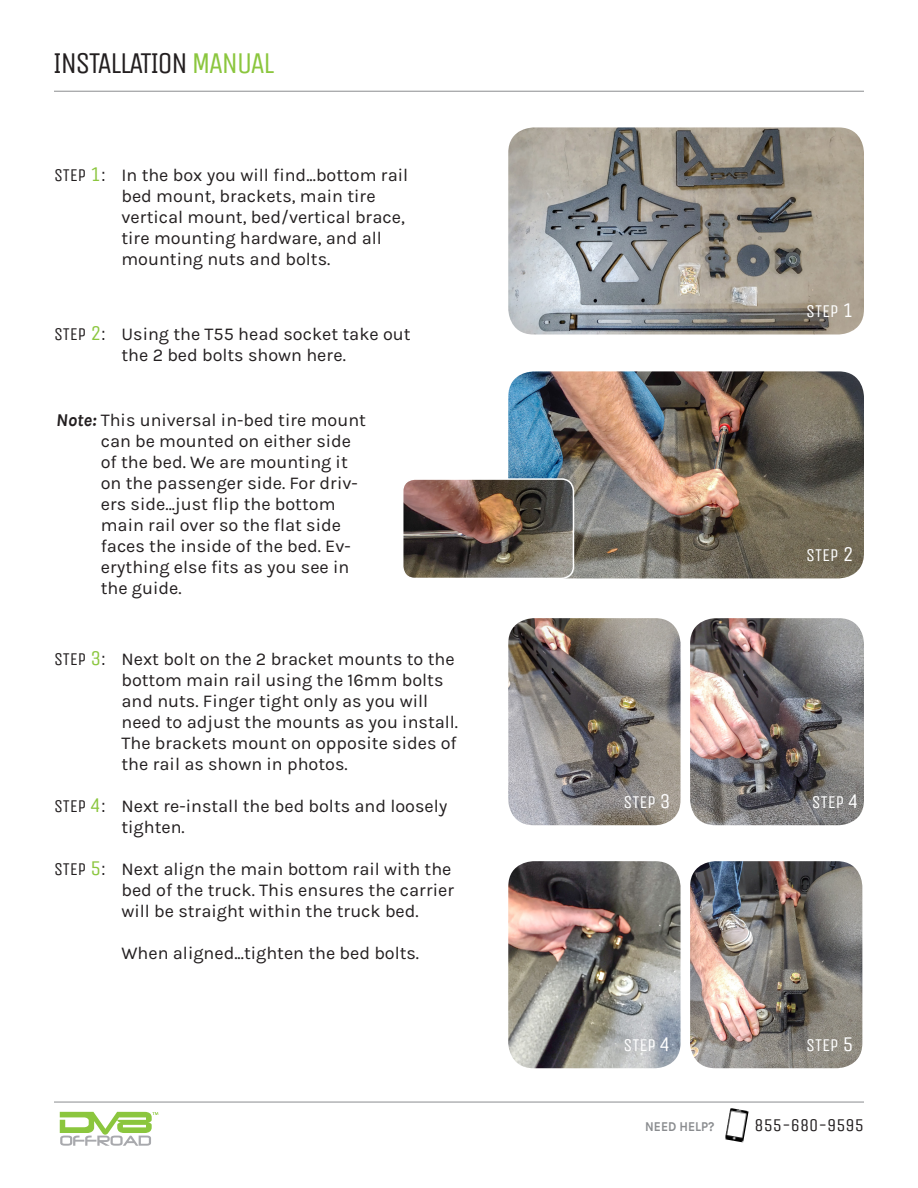
<style>
.page{position:relative;width:918px;height:1188px;background:#fff}
.page>*{position:absolute;margin:0;border:0;box-sizing:border-box;transform-origin:0 0}
.t1{font:30.3px "Unica One";letter-spacing:-.06em;color:#231f20}
.t2{font:18px/21px "Karla";color:#231f20}
.t3{font:18px "Unica One";color:#fff}
.t4{font:18px "Unica One";color:#231f20}
.t5{font:700 13.5px "Karla";color:#8a8c8f;scale:.9 1}
.s1{color:#8bc63e}
.s2{font-family:"Unica One"}
.s3{font-family:"Unica One";font-size:21px;color:#8bc63e}
.s4{font-weight:700;font-style:italic}
.s5{font-size:21px}
</style>
<div class="page">
<svg style="left:60px;top:1112px;width:98px;height:34px"></svg>
<hr style="left:54px;top:91px;width:810px;height:1px;background:#8a8c8f">
<hr style="left:54px;top:1102px;width:810px;height:1px;background:#8a8c8f">
<img style="left:725px;top:1108px;width:24px;height:34px">
<img style="left:508px;top:127px;width:356px;height:208px">
<img style="left:508px;top:618px;width:173px;height:207px">
<img style="left:508px;top:371px;width:356px;height:207px">
<img style="left:508px;top:861px;width:173px;height:207px">
<img style="left:690px;top:861px;width:172px;height:207px">
<img style="left:405px;top:479px;width:168px;height:99px">
<div style="left:402px;top:478px;width:172px;height:101px;border:2px solid #fff;border-radius:12px"></div>
<img style="left:690px;top:618px;width:174px;height:207px">
<p class="t1" style="left:53px;top:45px;width:223px">INSTALLATION <span class="s1">MANUAL</span></p>
<p class="t2" style="left:122px;top:165px;width:288px;text-indent:-68px"><span class="s2">STEP</span> <span class="s3">1</span><span class="s2">:</span> In the box you will find...bottom rail bed mount, brackets, main tire vertical mount, bed/vertical brace, tire mounting hardware, and all mounting nuts and bolts.</p>
<p class="t2" style="left:54px;top:324px;width:358px;text-align:center"><span class="s2">STEP</span> <span class="s3">2</span><span class="s2">:</span> Using the T55 head socket take out the 2 bed bolts shown here.</p>
<p class="t2" style="left:101px;top:410px;width:267px;text-indent:-45px"><span class="s4">Note:</span> This universal in-bed tire mount can be mounted on either side of the bed. We are mounting it on the passenger side. For driv&shy;ers side...just flip the bottom main rail over so the flat side faces the inside of the bed. Ev&shy;erything else fits as you see in the guide.</p>
<p class="t2" style="left:122px;top:649px;width:338px;text-indent:-68px"><span class="s2">STEP</span> <span class="s3">3</span><span class="s2">:</span> Next bolt on the 2 bracket mounts to the bottom main rail using the 16mm bolts and nuts. Finger tight only as you will need to adjust the mounts as you install.<br>The brackets mount on opposite sides of the rail as shown in photos.</p>
<p class="t2" style="left:122px;top:796px;width:328px;text-indent:-68px"><span class="s2">STEP</span> <span class="s3">4</span><span class="s2">:</span> Next re-install the bed bolts and loosely tighten.</p>
<p class="t2" style="left:122px;top:859px;width:334px;text-indent:-68px"><span class="s2">STEP</span> <span class="s3">5</span><span class="s2">:</span> Next align the main bottom rail with the bed of the truck. This ensures the carrier will be straight within the truck bed.</p>
<p class="t2" style="left:122px;top:943px;width:299px">When aligned...tighten the bed bolts.</p>
<p class="t3" style="left:806px;top:300px;width:49px">STEP <span class="s5">1</span></p>
<p class="t3" style="left:806px;top:544px;width:49px">STEP <span class="s5">2</span></p>
<p class="t3" style="left:623px;top:791px;width:49px">STEP <span class="s5">3</span></p>
<p class="t3" style="left:812px;top:792px;width:49px">STEP <span class="s5">4</span></p>
<p class="t3" style="left:623px;top:1034px;width:49px">STEP <span class="s5">4</span></p>
<p class="t3" style="left:806px;top:1034px;width:49px">STEP <span class="s5">5</span></p>
<p class="t5" style="left:645px;top:1119px;width:79px">NEED HELP?</p>
<p class="t4" style="left:755px;top:1115px;width:111px">855-680-9595</p>
</div>
